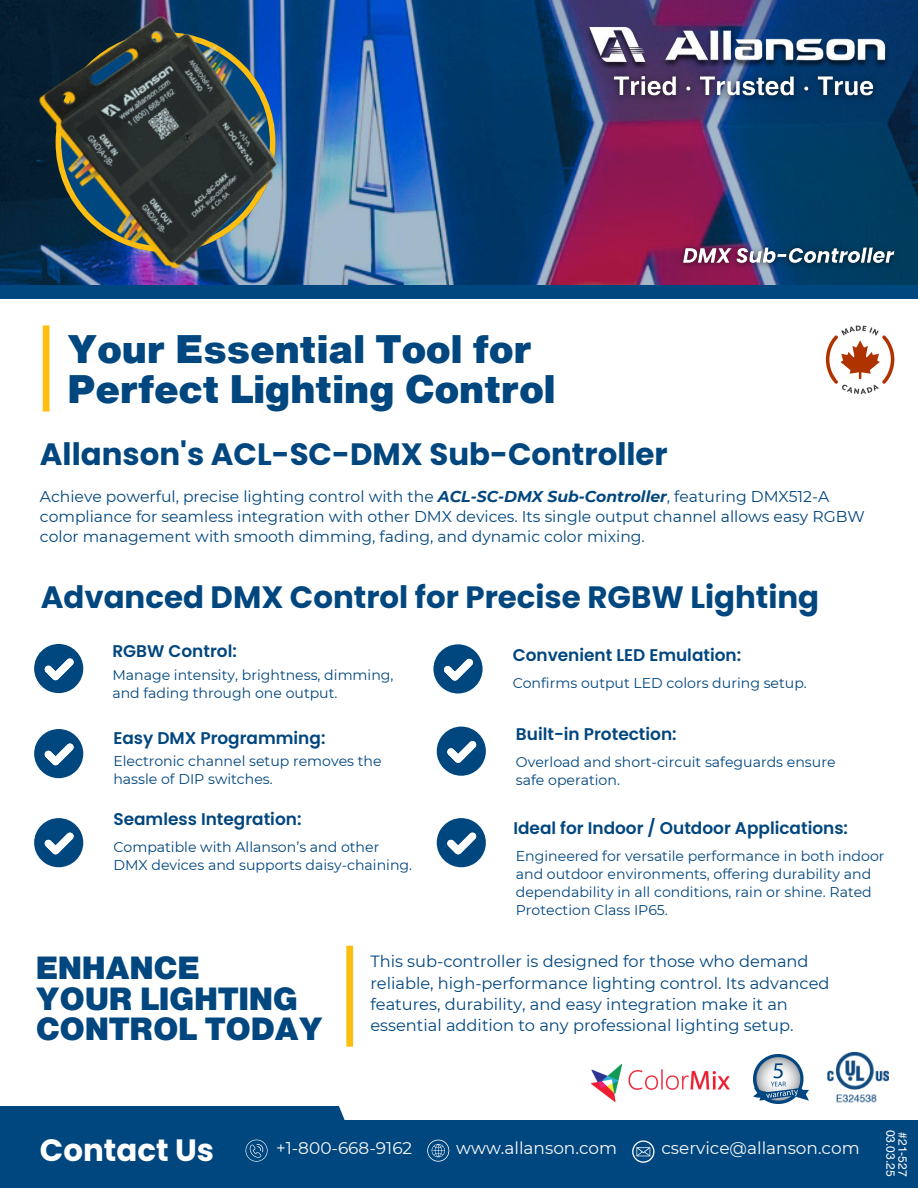
<style>
.page{position:relative;width:918px;height:1188px;background:#fff}
.page>*{position:absolute;margin:0;border:0;box-sizing:border-box;transform-origin:0 0}
.t1{font:900 38.85px/39.9px "Helvetica Now Text";color:#00467f}
.t2{font:900 31.2px/30.3px "Helvetica Now Text";letter-spacing:-.01em;color:#00467f}
.t3{font:700 30.9px "Poppins";color:#00467f}
.t4{font:700 30.9px "Poppins";color:#fff}
.t5{font:600 16.95px "Poppins";color:#00467f}
.t6{font:16.95px "Montserrat";color:#fafafa}
.t7{font:16.2px/21.1px "Montserrat";color:#00467f}
.t8{font:15.6px/20.2px "Montserrat";color:#00467f}
.t9{font:14.1px/18px "Montserrat";color:#00467f}
.t10{font:12px "Helvetica LT Pro";color:#fff}
.s1{font-weight:700;font-style:italic}
</style>
<div class="page">
<div style="left:43px;top:325px;width:7px;height:87px;background:#febe10"></div>
<svg style="left:34px;top:644px;width:49px;height:49px"></svg>
<svg style="left:34px;top:729px;width:49px;height:49px"></svg>
<svg style="left:34px;top:818px;width:49px;height:49px"></svg>
<svg style="left:437px;top:818px;width:49px;height:49px"></svg>
<svg style="left:433px;top:644px;width:50px;height:49px"></svg>
<svg style="left:437px;top:727px;width:49px;height:49px"></svg>
<div style="left:234px;top:1120px;width:684px;height:68px;background:#00467f"></div>
<div style="left:0;top:1106px;width:493px;height:82px;background:#00467f"></div>
<svg style="left:246px;top:1140px;width:22px;height:22px"></svg>
<svg style="left:427px;top:1140px;width:22px;height:22px"></svg>
<svg style="left:632px;top:1140px;width:23px;height:23px"></svg>
<img style="left:828px;top:1052px;width:60px;height:51px">
<img style="left:592px;top:1064px;width:137px;height:37px">
<svg style="left:827px;top:370px;width:66px;height:24px"></svg>
<div style="left:346px;top:946px;width:7px;height:101px;background:#febe10"></div>
<img style="left:386px;top:0;width:532px;height:370px">
<div style="left:0;top:285px;width:918px;height:13px;background:#00467f"></div>
<img style="left:550px;top:28px;width:368px;height:40px">
<img style="left:0;top:0;width:386px;height:379px">
<img style="left:602px;top:64px;width:284px;height:46px">
<img style="left:674px;top:237px;width:232px;height:37px">
<img style="left:754px;top:1054px;width:55px;height:50px">
<p class="t1" style="left:68px;top:328px;width:490px">Your Essential Tool for<br>Perfect Lighting Control</p>
<h6 class="t3" style="left:40px;top:432px;width:629px">Allanson's ACL-SC-DMX Sub-Controller</h6>
<p class="t8" style="left:40px;top:486px;width:826px">Achieve powerful, precise lighting control with the <span class="s1">ACL-SC-DMX Sub-Controller</span>, featuring DMX512-A compliance for seamless integration with other DMX devices. Its single output channel allows easy RGBW color management with smooth dimming, fading, and dynamic color mixing.</p>
<p class="t3" style="left:41px;top:576px;width:780px">Advanced DMX Control for Precise RGBW Lighting</p>
<p class="t5" style="left:112px;top:639px;width:126px">RGBW Control:</p>
<p class="t9" style="left:112px;top:666px;width:283px">Manage intensity, brightness, dimming, and fading through one output.</p>
<h6 class="t5" style="left:113px;top:726px;width:214px">Easy DMX Programming:</h6>
<h3 class="t9" style="left:113px;top:752px;width:270px">Electronic channel setup removes the hassle of DIP switches.</h3>
<p class="t5" style="left:113px;top:808px;width:190px">Seamless Integration:</p>
<p class="t9" style="left:113px;top:838px;width:300px">Compatible with Allanson’s and other<br>DMX devices and supports daisy-chaining.</p>
<h1 class="t5" style="left:513px;top:643px;width:230px">Convenient LED Emulation:</h1>
<p class="t9" style="left:513px;top:674px;width:296px">Confirms output LED colors during setup.</p>
<h3 class="t5" style="left:516px;top:722px;width:162px">Built-in Protection:</h3>
<p class="t9" style="left:516px;top:753px;width:321px">Overload and short-circuit safeguards ensure safe operation.</p>
<h6 class="t5" style="left:513px;top:816px;width:336px">Ideal for Indoor / Outdoor Applications:</h6>
<p class="t9" style="left:516px;top:847px;width:370px">Engineered for versatile performance in both indoor and outdoor environments, offering durability and dependability in all conditions, rain or shine. Rated Protection Class IP65.</p>
<h6 class="t2" style="left:36px;top:953px;width:288px">ENHANCE<br>YOUR LIGHTING<br>CONTROL TODAY</h6>
<p class="t7" style="left:370px;top:951px;width:461px">This sub-controller is designed for those who demand reliable, high-performance lighting control. Its advanced features, durability, and easy integration make it an</p>
<p class="t7" style="left:370px;top:1014px;width:425px">essential addition to any professional lighting setup.</p>
<h6 class="t4" style="left:40px;top:1128px;width:176px">Contact Us</h6>
<p class="t6" style="left:276px;top:1138px;width:138px">+1-800-668-9162</p>
<p class="t6" style="left:456px;top:1138px;width:162px">www.allanson.com</p>
<p class="t6" style="left:661px;top:1138px;width:200px">cservice@allanson.com</p>
<p class="t10" style="left:895px;top:1130px;width:48px;rotate:90deg">03.03.25</p>
<h6 class="t10" style="left:907px;top:1132px;width:46px;rotate:90deg">#21-527</h6>
<p class="t10" style="left:889px;top:1136px;width:48px;rotate:90deg">11.25.24</p>
<p class="t10" style="left:901px;top:1141px;width:43px;rotate:90deg">21-XXX</p>
</div>
